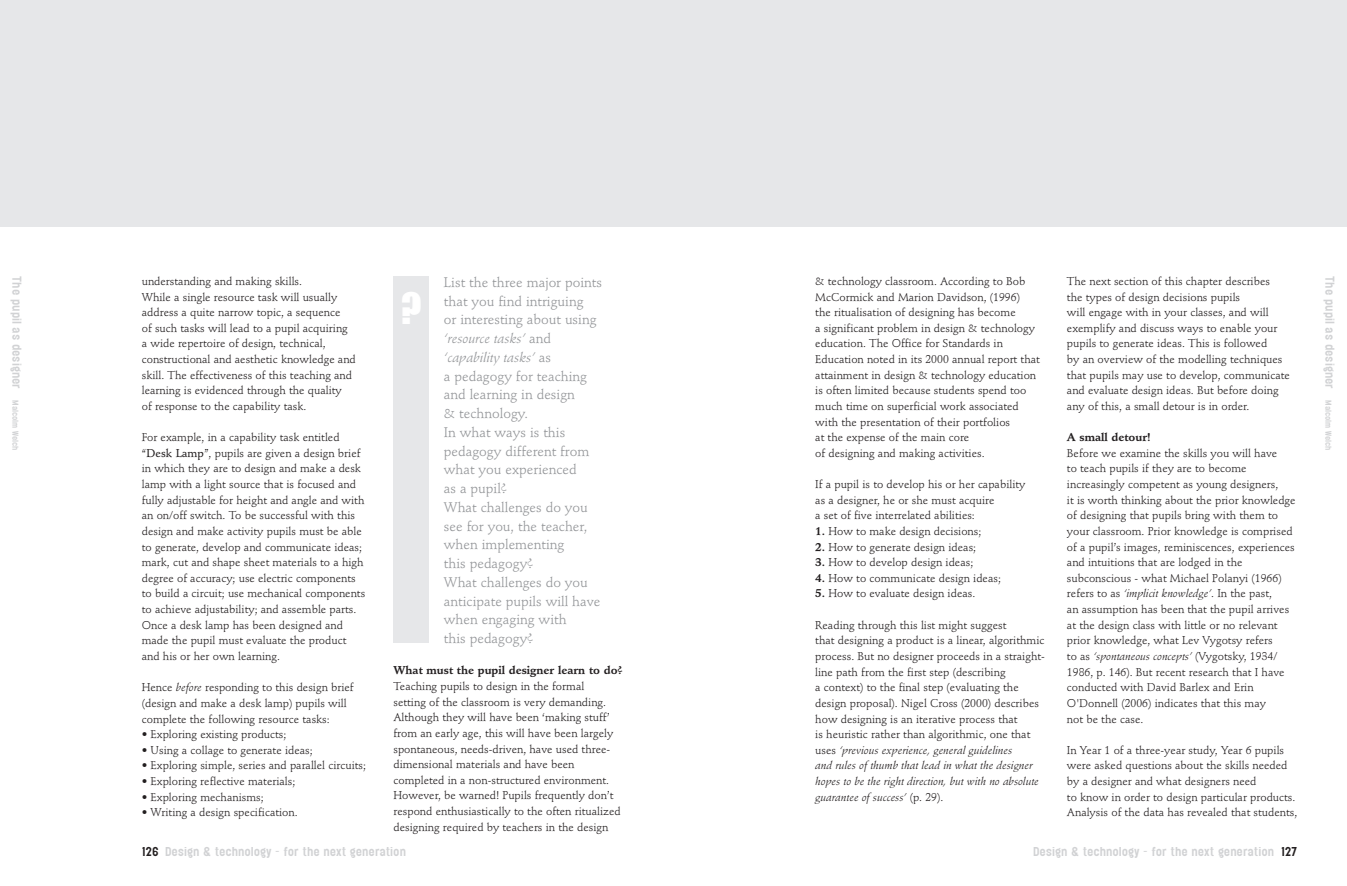
<style>
.page{position:relative;width:1347px;height:886px;background:#fff}
.page>*{position:absolute;margin:0;border:0;box-sizing:border-box;transform-origin:0 0}
.t1{font:40px "Impact";color:#fff}
.t2{font:13.75px/18.8px "Stempel Schneidler";color:#939598}
.t3{font:11.25px/15.6px "Stempel Schneidler";color:#231f20}
.t4{font:500 11.25px "Elephant";color:#d1d2d4}
.t5{font:700 11.25px "Stempel Schneidler";color:#231f20}
.s1{font-size:7.5px}
.s2{font-weight:500}
.s3{font-style:italic}
.s4{color:#231f20}
.s5{font-weight:700}
</style>
<div class="page">
<div style="left:673px;top:0;width:673px;height:227px;background:#e6e7e9"></div>
<div style="left:0;top:0;width:673px;height:227px;background:#e6e7e9"></div>
<div style="left:393px;top:276px;width:36px;height:367px;background:#e6e7e9"></div>
<p class="t4" style="left:22px;top:276px;width:176px;rotate:90deg">The pupil as designer <span class="s1">Malcolm Welch</span></p>
<p class="t3" style="left:142px;top:274px;width:216px">understanding and making skills.<br>While a single resource task will usually address a quite narrow topic, a sequence<br>of such tasks will lead to a pupil acquiring a wide repertoire of design, technical, constructional and aesthetic knowledge and skill. The effectiveness of this teaching and learning is evidenced through the quality<br>of response to the capability task.</p>
<p class="t3" style="left:142px;top:431px;width:225px">For example, in a capability task entitled “<span class="s2">Desk Lamp</span>”, pupils are given a design brief in which they are to design and make a desk lamp with a light source that is focused and fully adjustable for height and angle and with an on/off switch. To be successful with this design and make activity pupils must be able to generate, develop and communicate ideas; mark, cut and shape sheet materials to a high degree of accuracy; use electric components to build a circuit; use mechanical components to achieve adjustability; and assemble parts.<br>Once a desk lamp has been designed and made the pupil must evaluate the product and his or her own learning.</p>
<p class="t3" style="left:142px;top:681px;width:213px">Hence <span class="s3">before</span> responding to this design brief (design and make a desk lamp) pupils will complete the following resource tasks:</p>
<p class="t3" style="left:142px;top:727px;width:146px">• Exploring existing products;</p>
<p class="t3" style="left:142px;top:743px;width:172px">• Using a collage to generate ideas;</p>
<p class="t3" style="left:142px;top:759px;width:226px">• Exploring simple, series and parallel circuits;</p>
<p class="t3" style="left:142px;top:774px;width:155px">• Exploring reflective materials;</p>
<p class="t3" style="left:142px;top:790px;width:123px">• Exploring mechanisms;</p>
<p class="t3" style="left:142px;top:806px;width:157px">• Writing a design specification.</p>
<p class="t2" style="left:444px;top:274px;width:160px">List the three major points that you find intriguing<br>or interesting about using <span class="s3">‘resource tasks’</span> and <span class="s3">‘capability tasks’</span> as<br>a pedagogy for teaching and learning in design<br>&amp; technology.<br>In what ways is this pedagogy different from what you experienced<br>as a pupil?<br>What challenges do you see for you, the teacher, when implementing<br>this pedagogy?<br>What challenges do you anticipate pupils will have when engaging with<br>this pedagogy?</p>
<p class="t5" style="left:393px;top:666px;width:231px">What must the pupil designer learn to do?</p>
<p class="t3" style="left:393px;top:679px;width:229px">Teaching pupils to design in the formal<br>setting of the classroom is very demanding.<br>Although they will have been ‘making stuff’ from an early age, this will have been largely spontaneous, needs-driven, have used three&shy;dimensional materials and have been completed in a non-structured environment.<br>However, be warned! Pupils frequently don’t respond enthusiastically to the often ritualized designing required by teachers in the design</p>
<h1 class="t1" style="left:400px;top:287px;width:22px">?</h1>
<p class="t4" style="left:142px;top:847px;width:266px"><span class="s4">126</span> Design &amp; technology - for the next generation</p>
<p class="t3" style="left:815px;top:274px;width:226px">&amp; technology classroom. According to Bob McCormick and Marion Davidson, (1996)<br>the ritualisation of designing has become<br>a significant problem in design &amp; technology education. The Office for Standards in Education noted in its 2000 annual report that attainment in design &amp; technology education is often limited because students spend too much time on superficial work associated with the presentation of their portfolios<br>at the expense of the main core<br>of designing and making activities.</p>
<p class="t3" style="left:815px;top:477px;width:212px">If a pupil is to develop his or her capability as a designer, he or she must acquire<br>a set of five interrelated abilities:</p>
<p class="t3" style="left:815px;top:524px;width:168px"><span class="s5">1.</span> How to make design decisions;</p>
<p class="t3" style="left:815px;top:540px;width:162px"><span class="s5">2.</span> How to generate design ideas;</p>
<p class="t3" style="left:815px;top:556px;width:159px"><span class="s5">3.</span> How to develop design ideas;</p>
<p class="t3" style="left:815px;top:571px;width:187px"><span class="s5">4.</span> How to communicate design ideas;</p>
<p class="t3" style="left:815px;top:587px;width:161px"><span class="s5">5.</span> How to evaluate design ideas.</p>
<p class="t3" style="left:815px;top:618px;width:231px">Reading through this list might suggest<br>that designing a product is a linear, algorithmic process. But no designer proceeds in a straight&shy;line path from the first step (describing<br>a context) to the final step (evaluating the design proposal). Nigel Cross (2000) describes how designing is an iterative process that<br>is heuristic rather than algorithmic, one that uses <span class="s3">‘previous experience, general guidelines<br>and rules of thumb that lead in what the designer hopes to be the right direction, but with no absolute guarantee of success’</span> (p. 29).</p>
<p class="t3" style="left:1067px;top:274px;width:224px">The next section of this chapter describes<br>the types of design decisions pupils<br>will engage with in your classes, and will exemplify and discuss ways to enable your pupils to generate ideas. This is followed<br>by an overview of the modelling techniques that pupils may use to develop, communicate and evaluate design ideas. But before doing any of this, a small detour is in order.</p>
<p class="t5" style="left:1067px;top:433px;width:85px">A small detour!</p>
<p class="t3" style="left:1067px;top:446px;width:230px">Before we examine the skills you will have<br>to teach pupils if they are to become increasingly competent as young designers,<br>it is worth thinking about the prior knowledge of designing that pupils bring with them to your classroom. Prior knowledge is comprised of a pupil’s images, reminiscences, experiences and intuitions that are lodged in the subconscious - what Michael Polanyi (1966) refers to as <span class="s3">‘implicit knowledge’</span>. In the past,<br>an assumption has been that the pupil arrives at the design class with little or no relevant prior knowledge, what Lev Vygotsy refers<br>to as <span class="s3">‘spontaneous concepts’</span> (Vygotsky, 1934/ 1986, p. 146). But recent research that I have conducted with David Barlex and Erin O'Donnell (2006) indicates that this may<br>not be the case.</p>
<p class="t3" style="left:1067px;top:743px;width:232px">In Year 1 of a three-year study, Year 6 pupils were asked questions about the skills needed by a designer and what designers need<br>to know in order to design particular products.<br>Analysis of the data has revealed that students,</p>
<p class="t4" style="left:1033px;top:847px;width:266px">Design &amp; technology - for the next generation <span class="s4">127</span></p>
<p class="t4" style="left:1334px;top:276px;width:176px;rotate:90deg">The pupil as designer <span class="s1">Malcolm Welch</span></p>
</div>
